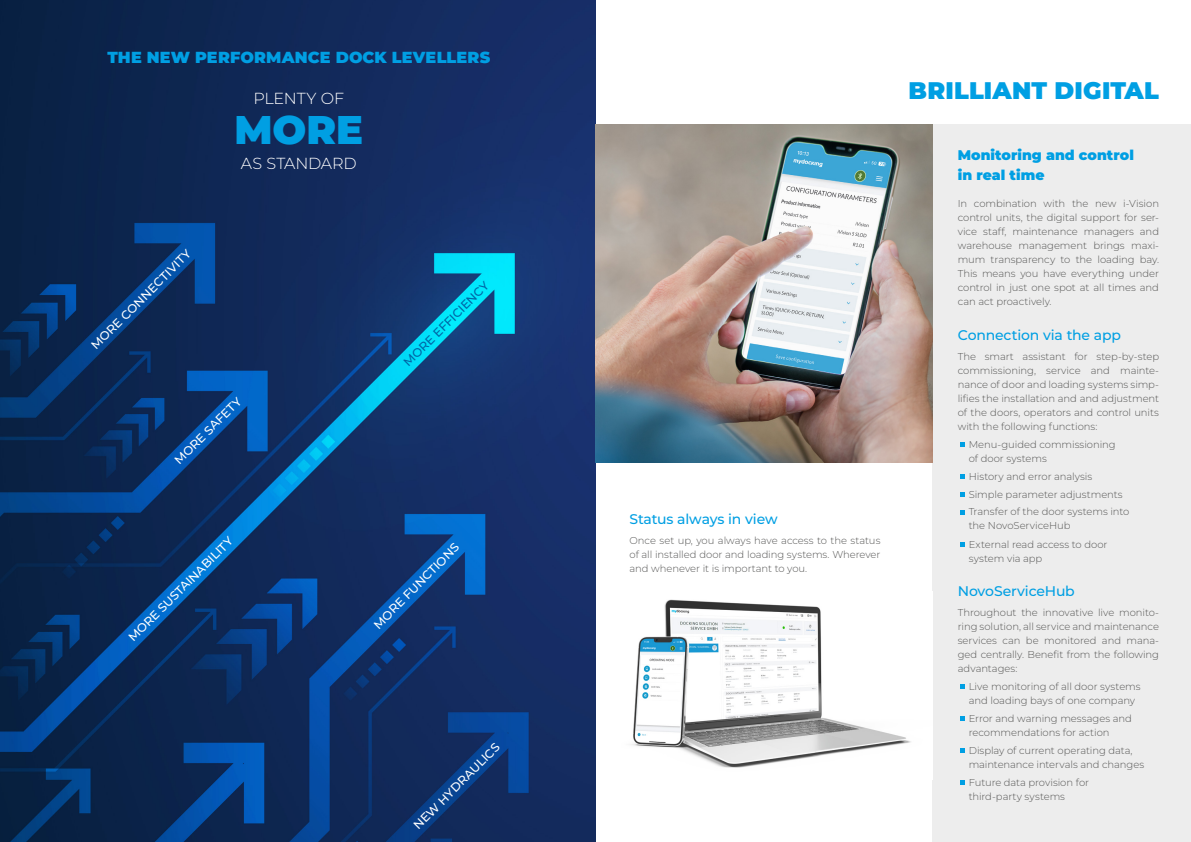
<style>
.page{position:relative;width:1191px;height:842px;background:#fff}
.page>*{position:absolute;margin:0;border:0;box-sizing:border-box;transform-origin:0 0}
.t1{font:900 40px "Montserrat";color:#009fe3}
.t2{font:900 24px "Montserrat";letter-spacing:.01em;color:#009fe3}
.t3{font:900 16px "Montserrat";letter-spacing:.01em;color:#009fe3}
.t4{font:300 16px "Montserrat";letter-spacing:-.005em;color:#fff}
.t5{font:500 14px "Montserrat";letter-spacing:-.015em;color:#009fe3}
.t6{font:900 14px "Montserrat";letter-spacing:.005em;color:#009fe3}
.t7{font:500 12px "Montserrat";color:#fff}
.t8{font:500 12px "Montserrat";color:#0065a5}
.t9{font:300 10px/14px "Montserrat";letter-spacing:-.005em;color:#575756;text-align:justify}
</style>
<div class="page">
<img style="left:0;top:0;width:595px;height:842px">
<div style="left:933px;top:125px;width:258px;height:717px;background:#ededed"></div>
<img style="left:595px;top:125px;width:338px;height:337px">
<svg style="left:960px;top:442px;width:4px;height:5px"></svg>
<svg style="left:960px;top:474px;width:4px;height:5px"></svg>
<svg style="left:960px;top:492px;width:4px;height:5px"></svg>
<svg style="left:960px;top:510px;width:4px;height:5px"></svg>
<svg style="left:960px;top:542px;width:4px;height:5px"></svg>
<svg style="left:960px;top:684px;width:4px;height:5px"></svg>
<svg style="left:960px;top:716px;width:4px;height:5px"></svg>
<svg style="left:960px;top:748px;width:4px;height:5px"></svg>
<svg style="left:960px;top:780px;width:4px;height:5px"></svg>
<img style="left:631px;top:599px;width:280px;height:169px">
<p class="t3" style="left:107px;top:47px;width:384px">THE NEW PERFORMANCE DOCK LEVELLERS</p>
<p class="t4" style="left:253px;top:87px;width:92px">PLENTY OF</p>
<p class="t1" style="left:234px;top:103px;width:130px">MORE</p>
<p class="t4" style="left:241px;top:153px;width:117px">AS STANDARD</p>
<p class="t7" style="left:87px;top:341px;width:137px;rotate:-45deg">MORE CONNECTIVITY</p>
<p class="t7" style="left:171px;top:456px;width:90px;rotate:-45deg">MORE SAFETY</p>
<p class="t7" style="left:124px;top:633px;width:144px;rotate:-45deg">MORE SUSTAINABILITY</p>
<p class="t8" style="left:399px;top:358px;width:117px;rotate:-45deg">MORE EFFICIENCY</p>
<p class="t7" style="left:370px;top:621px;width:117px;rotate:-45deg">MORE FUNCTIONS</p>
<p class="t7" style="left:410px;top:821px;width:117px;rotate:-45deg">NEW HYDRAULICS</p>
<p class="t5" style="left:629px;top:509px;width:150px">Status always in view</p>
<p class="t9" style="left:629px;top:533px;width:252px">Once set up, you always have access to the status of all installed door and loading systems. Wherever and whenever it is important to you.</p>
<p class="t2" style="left:908px;top:75px;width:252px">BRILLIANT DIGITAL</p>
<p class="t6" style="left:957px;top:145px;width:178px">Monitoring and control</p>
<p class="t6" style="left:957px;top:165px;width:88px">in real time</p>
<p class="t9" style="left:957px;top:196px;width:203px">In combination with the new i-Vision control units, the digital support for ser&shy;vice staff, maintenance managers and warehouse management brings maxi&shy;mum transparency to the loading bay.<br>This means you have everything under control in just one spot at all times and can act proactively.</p>
<p class="t5" style="left:957px;top:325px;width:165px">Connection via the app</p>
<p class="t9" style="left:957px;top:349px;width:203px">The smart assistant for step-by-step commissioning, service and mainte&shy;nance of door and loading systems simp&shy;lifies the installation and and adjustment of the doors, operators and control units with the following functions:</p>
<p class="t9" style="left:968px;top:437px;width:148px">Menu-guided commissioning</p>
<p class="t9" style="left:968px;top:451px;width:80px">of door systems</p>
<p class="t9" style="left:968px;top:469px;width:125px">History and error analysis</p>
<p class="t9" style="left:968px;top:487px;width:155px">Simple parameter adjustments</p>
<p class="t9" style="left:968px;top:504px;width:162px">Transfer of the door systems into</p>
<p class="t9" style="left:968px;top:518px;width:103px">the NovoServiceHub</p>
<p class="t9" style="left:968px;top:537px;width:140px">External read access to door</p>
<p class="t9" style="left:968px;top:551px;width:75px">system via app</p>
<p class="t5" style="left:957px;top:581px;width:119px">NovoServiceHub</p>
<p class="t9" style="left:957px;top:605px;width:203px">Throughout the innovative live monito&shy;ring solution, all service and maintenance services can be monitored and mana&shy;ged centrally. Benefit from the following advantages:</p>
<p class="t9" style="left:968px;top:679px;width:173px">Live monitoring of all door systems</p>
<p class="t9" style="left:968px;top:693px;width:168px">and loading bays of one company</p>
<p class="t9" style="left:968px;top:711px;width:165px">Error and warning messages and</p>
<p class="t9" style="left:968px;top:725px;width:142px">recommendations for action</p>
<p class="t9" style="left:968px;top:743px;width:165px">Display of current operating data,</p>
<p class="t9" style="left:968px;top:757px;width:177px">maintenance intervals and changes</p>
<p class="t9" style="left:968px;top:775px;width:122px">Future data provision for</p>
<p class="t9" style="left:968px;top:789px;width:98px">third-party systems</p>
</div>
